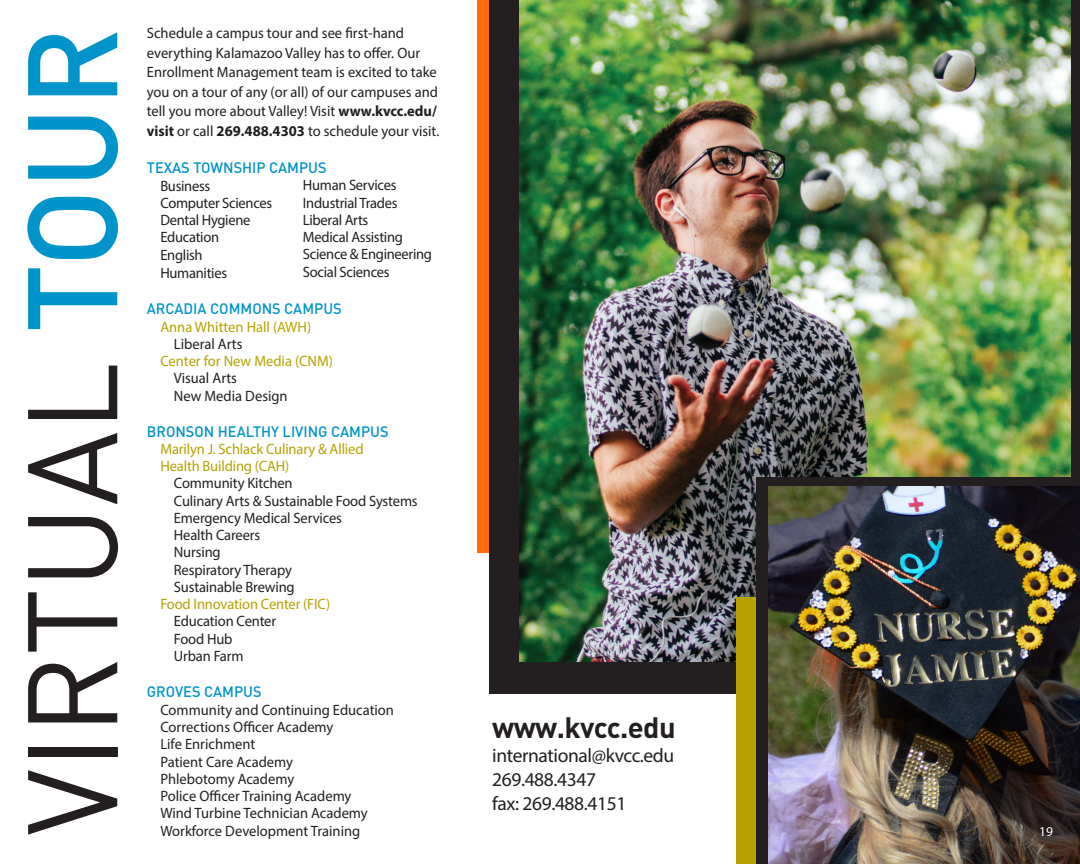
<style>
.page{position:relative;width:1080px;height:864px;background:#fff}
.page>*{position:absolute;margin:0;border:0;box-sizing:border-box;transform-origin:0 0}
.t1{font:125.25px "DIN Pro";color:#231f20}
.t2{font:700 29.1px "DIN Pro";letter-spacing:-.02em;color:#231f20}
.t3{font:19.5px "Myriad Pro";letter-spacing:-.02em;color:#231f20}
.t4{font:15px/19.5px "Myriad Pro";letter-spacing:-.005em;color:#231f20}
.t5{font:15px "Myriad Pro";letter-spacing:-.01em;color:#b5a200}
.t6{font:500 15px "DIN Pro";color:#0094ca}
.t7{font:13.5px "Myriad Pro";color:#fff}
.s1{font-weight:500;color:#0094ca}
.s2{font-weight:700}
</style>
<div class="page">
<div style="left:477px;top:0;width:30px;height:552px;background:#ff6b0d"></div>
<div style="left:489px;top:0;width:591px;height:694px;background:#231f20"></div>
<img style="left:519px;top:0;width:552px;height:662px">
<div style="left:736px;top:597px;width:44px;height:267px;background:#b5a200"></div>
<div style="left:757px;top:477px;width:323px;height:387px;background:#231f20"></div>
<img style="left:769px;top:487px;width:311px;height:377px">
<p class="t1" style="left:-13px;top:836px;width:810px;rotate:-90deg">VIRTUAL <span class="s1">TOUR</span></p>
<p class="t4" style="left:147px;top:23px;width:294px">Schedule a campus tour and see first-hand everything Kalamazoo Valley has to offer. Our Enrollment Management team is excited to take you on a tour of any (or all) of our campuses and tell you more about Valley! Visit <span class="s2">www.kvcc.edu/ visit</span> or call <span class="s2">269.488.4303</span> to schedule your visit.</p>
<p class="t6" style="left:147px;top:158px;width:181px">TEXAS TOWNSHIP CAMPUS</p>
<p class="t4" style="left:160px;top:176px;width:51px">Business</p>
<p class="t4" style="left:160px;top:193px;width:113px">Computer Sciences</p>
<p class="t4" style="left:160px;top:210px;width:92px">Dental Hygiene</p>
<p class="t4" style="left:160px;top:227px;width:60px">Education</p>
<p class="t4" style="left:160px;top:245px;width:44px">English</p>
<p class="t4" style="left:160px;top:263px;width:68px">Humanities</p>
<p class="t6" style="left:147px;top:298px;width:196px">ARCADIA COMMONS CAMPUS</p>
<p class="t5" style="left:160px;top:317px;width:152px">Anna Whitten Hall (AWH)</p>
<p class="t4" style="left:174px;top:334px;width:70px">Liberal Arts</p>
<p class="t5" style="left:160px;top:352px;width:174px">Center for New Media (CNM)</p>
<p class="t4" style="left:174px;top:368px;width:65px">Visual Arts</p>
<p class="t4" style="left:174px;top:386px;width:115px">New Media Design</p>
<p class="t6" style="left:147px;top:421px;width:243px">BRONSON HEALTHY LIVING CAMPUS</p>
<p class="t5" style="left:160px;top:440px;width:205px">Marilyn J. Schlack Culinary &amp; Allied</p>
<p class="t5" style="left:160px;top:457px;width:130px">Health Building (CAH)</p>
<p class="t4" style="left:174px;top:473px;width:120px">Community Kitchen</p>
<p class="t4" style="left:174px;top:491px;width:245px">Culinary Arts &amp; Sustainable Food Systems</p>
<p class="t4" style="left:174px;top:508px;width:170px">Emergency Medical Services</p>
<p class="t4" style="left:174px;top:525px;width:88px">Health Careers</p>
<p class="t4" style="left:174px;top:542px;width:48px">Nursing</p>
<p class="t4" style="left:174px;top:560px;width:120px">Respiratory Therapy</p>
<p class="t4" style="left:174px;top:577px;width:122px">Sustainable Brewing</p>
<p class="t5" style="left:160px;top:595px;width:171px">Food Innovation Center (FIC)</p>
<p class="t4" style="left:174px;top:611px;width:104px">Education Center</p>
<p class="t4" style="left:174px;top:629px;width:60px">Food Hub</p>
<p class="t4" style="left:174px;top:646px;width:71px">Urban Farm</p>
<p class="t6" style="left:147px;top:681px;width:116px">GROVES CAMPUS</p>
<p class="t4" style="left:160px;top:700px;width:235px">Community and Continuing Education</p>
<p class="t4" style="left:160px;top:717px;width:175px">Corrections Officer Academy</p>
<p class="t4" style="left:160px;top:734px;width:97px">Life Enrichment</p>
<p class="t4" style="left:160px;top:752px;width:134px">Patient Care Academy</p>
<p class="t4" style="left:160px;top:769px;width:135px">Phlebotomy Academy</p>
<p class="t4" style="left:160px;top:786px;width:193px">Police Officer Training Academy</p>
<p class="t4" style="left:160px;top:803px;width:209px">Wind Turbine Technician Academy</p>
<p class="t4" style="left:303px;top:175px;width:95px">Human Services</p>
<p class="t4" style="left:303px;top:193px;width:96px">Industrial Trades</p>
<p class="t4" style="left:303px;top:210px;width:67px">Liberal Arts</p>
<p class="t4" style="left:303px;top:227px;width:102px">Medical Assisting</p>
<p class="t4" style="left:303px;top:244px;width:131px">Science &amp; Engineering</p>
<p class="t4" style="left:303px;top:262px;width:88px">Social Sciences</p>
<p class="t4" style="left:160px;top:821px;width:201px">Workforce Development Training</p>
<p class="t2" style="left:492px;top:708px;width:185px">www.kvcc.edu</p>
<p class="t3" style="left:492px;top:744px;width:184px">international@kvcc.edu</p>
<p class="t3" style="left:492px;top:768px;width:105px">269.488.4347</p>
<p class="t3" style="left:492px;top:792px;width:136px">fax: 269.488.4151</p>
<p class="t7" style="left:1039px;top:823px;width:15px">19</p>
</div>
